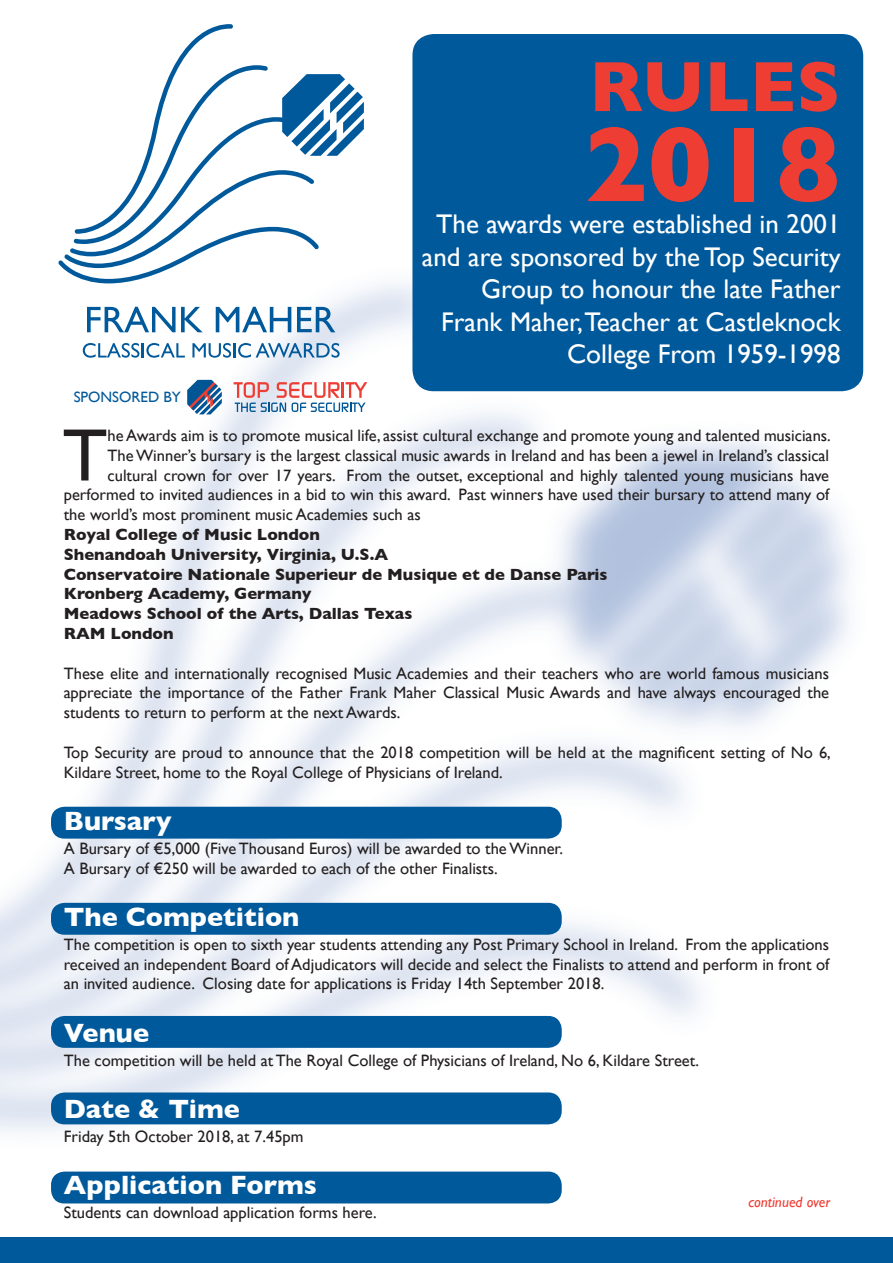
<style>
.page{position:relative;width:893px;height:1263px;background:#fff}
.page>*{position:absolute;margin:0;border:0;box-sizing:border-box;transform-origin:0 0}
.t1{font:700 108px "Gill Sans";color:#ee3e34}
.t2{font:74.55px "Gill Sans";color:#231f20}
.t3{font:700 72px "Gill Sans";color:#ee3e34}
.t4{font:27px/32.4px "Gill Sans";color:#fff;text-align:right}
.t5{font:700 27px "Gill Sans";color:#fff}
.t6{font:16.5px/19.8px "Gill Sans";color:#231f20;text-align:justify}
.t7{font:700 16.5px/19.8px "Gill Sans";color:#231f20}
.t8{font:italic 15px "Gill Sans";color:#ee3e34}
.t9{font:15px "Gill Sans";color:#00599b}
</style>
<div class="page">
<img style="left:0;top:64px;width:864px;height:1140px">
<div style="left:412px;top:34px;width:451px;height:357px;background:#00599b;border-radius:21px"></div>
<svg style="left:58px;top:24px;width:306px;height:259px"></svg>
<svg style="left:87px;top:307px;width:116px;height:25px"></svg>
<svg style="left:216px;top:307px;width:75px;height:25px"></svg>
<svg style="left:297px;top:307px;width:38px;height:25px"></svg>
<svg style="left:83px;top:343px;width:102px;height:15px"></svg>
<svg style="left:192px;top:343px;width:148px;height:15px"></svg>
<svg style="left:234px;top:382px;width:133px;height:30px"></svg>
<svg style="left:187px;top:380px;width:35px;height:34px"></svg>
<div style="left:51px;top:807px;width:511px;height:32px;background:#00599b;border-radius:14px"></div>
<div style="left:51px;top:903px;width:511px;height:32px;background:#00599b;border-radius:14px"></div>
<div style="left:51px;top:1016px;width:511px;height:32px;background:#00599b;border-radius:14px"></div>
<div style="left:51px;top:1092px;width:511px;height:32px;background:#00599b;border-radius:14px"></div>
<div style="left:51px;top:1171px;width:511px;height:32px;background:#00599b;border-radius:14px"></div>
<div style="left:0;top:1237px;width:893px;height:26px;background:#00599b"></div>
<h3 class="t3" style="left:589px;top:30px;width:253px">RULES</h3>
<h1 class="t1" style="left:584px;top:79px;width:258px">2018</h1>
<h3 class="t4" style="left:422px;top:208px;width:420px">The awards were established in 2001 and are sponsored by the Top Security<br>Group to honour the late Father<br>Frank Maher,Teacher at Castleknock<br>College From 1959-1998</h3>
<p class="t9" style="left:74px;top:388px;width:109px">SPONSORED BY</p>
<h2 class="t2" style="left:63px;top:411px;width:47px">T</h2>
<p class="t6" style="left:108px;top:425px;width:725px">he Awards aim is to promote musical life, assist cultural exchange and promote young and talented musicians.</p>
<p class="t6" style="left:108px;top:445px;width:723px">The Winner’s bursary is the largest classical music awards in Ireland and has been a jewel in Ireland’s classical</p>
<p class="t6" style="left:108px;top:465px;width:723px">cultural crown for over 17 years. From the outset, exceptional and highly talented young musicians have</p>
<p class="t6" style="left:64px;top:485px;width:767px">performed to invited audiences in a bid to win this award. Past winners have used their bursary to attend many of</p>
<p class="t6" style="left:64px;top:504px;width:358px">the world’s most prominent music Academies such as</p>
<p class="t7" style="left:64px;top:524px;width:545px">Royal College of Music London<br>Shenandoah University, Virginia, U.S.A<br>Conservatoire Nationale Superieur de Musique et de Danse Paris Kronberg Academy, Germany<br>Meadows School of the Arts, Dallas Texas<br>RAM London</p>
<p class="t6" style="left:64px;top:663px;width:767px">These elite and internationally recognised Music Academies and their teachers who are world famous musicians appreciate the importance of the Father Frank Maher Classical Music Awards and have always encouraged the students to return to perform at the next Awards.</p>
<p class="t6" style="left:64px;top:742px;width:769px">Top Security are proud to announce that the 2018 competition will be held at the magnificent setting of No 6,<br>Kildare Street, home to the Royal College of Physicians of Ireland.</p>
<h3 class="t5" style="left:64px;top:799px;width:109px">Bursary</h3>
<p class="t6" style="left:64px;top:838px;width:501px">A Bursary of €5,000 (Five Thousand Euros) will be awarded to the Winner.<br>A Bursary of €250 will be awarded to each of the other Finalists.</p>
<h3 class="t5" style="left:64px;top:895px;width:237px">The Competition</h3>
<p class="t6" style="left:64px;top:934px;width:767px">The competition is open to sixth year students attending any Post Primary School in Ireland. From the applications received an independent Board of Adjudicators will decide and select the Finalists to attend and perform in front of an invited audience. Closing date for applications is Friday 14th September 2018.</p>
<h3 class="t5" style="left:64px;top:1011px;width:87px">Venue</h3>
<p class="t6" style="left:64px;top:1050px;width:637px">The competition will be held at The Royal College of Physicians of Ireland, No 6, Kildare Street.</p>
<h3 class="t5" style="left:64px;top:1087px;width:178px">Date &amp; Time</h3>
<p class="t6" style="left:64px;top:1126px;width:241px">Friday 5th October 2018, at 7.45pm</p>
<h3 class="t5" style="left:64px;top:1164px;width:255px">Application Forms</h3>
<p class="t6" style="left:64px;top:1202px;width:315px">Students can download application forms here.</p>
<p class="t8" style="left:748px;top:1193px;width:83px">continued over</p>
</div>
